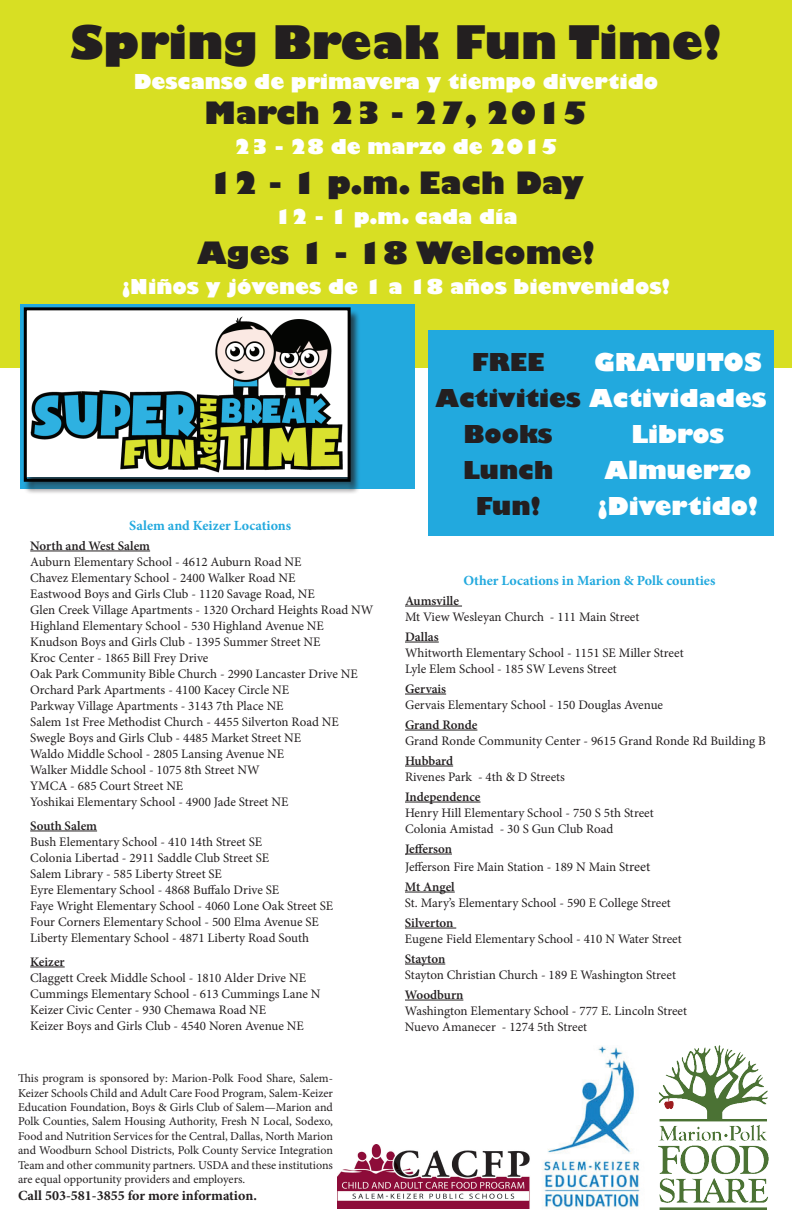
<style>
.page{position:relative;width:792px;height:1224px;background:#fff}
.page>*{position:absolute;margin:0;border:0;box-sizing:border-box;transform-origin:0 0}
.t1{font:800 45px "Gill Sans";color:#231f20}
.t2{font:800 30px "Gill Sans";color:#231f20}
.t3{font:800 24px/36px "Gill Sans";color:#fff;text-align:center}
.t4{font:800 24px "Gill Sans";color:#231f20}
.t5{font:800 20px "Gill Sans";color:#fff}
.t6{font:700 14px "Minion Pro";color:#22a9de}
.t7{font:700 14px "Minion Pro";color:#231f20}
.t8{font:13px/16px "Minion Pro";color:#231f20}
.t9{font:600 13px "Minion Pro";color:#231f20}
.t10{font:12px/14.4px "Minion Pro";letter-spacing:-.005em;color:#231f20;text-align:justify}
.s1{color:#231f20}
.s2{font-weight:600}
.s3{font-size:14px}
</style>
<div class="page">
<div style="left:0;top:0;width:792px;height:367px;background:#d8df23"></div>
<img style="left:542px;top:1047px;width:98px;height:161px">
<div style="left:20px;top:305px;width:395px;height:184px;background:#22a9de"></div>
<div style="left:23px;top:310px;width:337px;height:185px;background:#231f20;opacity:.75"></div>
<img style="left:28px;top:311px;width:319px;height:165px">
<div style="left:24px;top:307px;width:327px;height:175px;border:3px solid #000"></div>
<img style="left:658px;top:1045px;width:111px;height:165px">
<div style="left:428px;top:331px;width:161px;height:205px;background:#22a9de"></div>
<div style="left:582px;top:331px;width:192px;height:205px;background:#22a9de"></div>
<hr style="left:30px;top:551px;width:120px;height:1px;background:#231f20">
<hr style="left:30px;top:831px;width:67px;height:1px;background:#231f20">
<hr style="left:30px;top:967px;width:35px;height:1px;background:#231f20">
<hr style="left:405px;top:606px;width:57px;height:1px;background:#231f20">
<hr style="left:405px;top:642px;width:34px;height:1px;background:#231f20">
<hr style="left:405px;top:694px;width:41px;height:1px;background:#231f20">
<hr style="left:405px;top:730px;width:72px;height:1px;background:#231f20">
<hr style="left:405px;top:766px;width:48px;height:1px;background:#231f20">
<hr style="left:405px;top:802px;width:76px;height:1px;background:#231f20">
<hr style="left:405px;top:854px;width:47px;height:1px;background:#231f20">
<hr style="left:405px;top:892px;width:50px;height:1px;background:#231f20">
<hr style="left:405px;top:928px;width:51px;height:1px;background:#231f20">
<hr style="left:405px;top:964px;width:40px;height:1px;background:#231f20">
<hr style="left:405px;top:1000px;width:58px;height:1px;background:#231f20">
<img style="left:338px;top:1144px;width:192px;height:64px">
<h1 class="t1" style="left:71px;top:15px;width:652px">Spring Break Fun Time!</h1>
<h3 class="t5" style="left:134px;top:69px;width:526px">Descanso de primavera y tiempo divertido</h3>
<h2 class="t2" style="left:204px;top:94px;width:385px">March 23 - 27, 2015</h2>
<h3 class="t5" style="left:234px;top:134px;width:325px">23 - 28 de marzo de 2015</h3>
<h2 class="t2" style="left:208px;top:164px;width:378px">12 - 1 p.m. Each Day</h2>
<h3 class="t5" style="left:274px;top:204px;width:245px">12 - 1 p.m. cada día</h3>
<h2 class="t2" style="left:197px;top:234px;width:399px">Ages 1 - 18 Welcome!</h2>
<h3 class="t5" style="left:122px;top:274px;width:549px">¡Niños y jóvenes de 1 a 18 años bienvenidos!</h3>
<p class="t6" style="left:129px;top:515px;width:163px">Salem and Keizer Locations</p>
<p class="t9" style="left:30px;top:537px;width:121px">North and West Salem</p>
<p class="t8" style="left:30px;top:554px;width:345px">Auburn Elementary School - 4612 Auburn Road NE<br>Chavez Elementary School - 2400 Walker Road NE<br>Eastwood Boys and Girls Club - 1120 Savage Road, NE<br>Glen Creek Village Apartments - 1320 Orchard Heights Road NW Highland Elementary School - 530 Highland Avenue NE Knudson Boys and Girls Club - 1395 Summer Street NE<br>Kroc Center - 1865 Bill Frey Drive<br>Oak Park Community Bible Church - 2990 Lancaster Drive NE Orchard Park Apartments - 4100 Kacey Circle NE<br>Parkway Village Apartments - 3143 7th Place NE<br>Salem 1st Free Methodist Church - 4455 Silverton Road NE Swegle Boys and Girls Club - 4485 Market Street NE<br>Waldo Middle School - 2805 Lansing Avenue NE<br>Walker Middle School - 1075 8th Street NW<br>YMCA - 685 Court Street NE<br>Yoshikai Elementary School - 4900 Jade Street NE</p>
<p class="t9" style="left:30px;top:817px;width:68px">South Salem</p>
<p class="t8" style="left:30px;top:834px;width:304px">Bush Elementary School - 410 14th Street SE<br>Colonia Libertad - 2911 Saddle Club Street SE<br>Salem Library - 585 Liberty Street SE<br>Eyre Elementary School - 4868 Buffalo Drive SE<br>Faye Wright Elementary School - 4060 Lone Oak Street SE Four Corners Elementary School - 500 Elma Avenue SE Liberty Elementary School - 4871 Liberty Road South</p>
<p class="t9" style="left:30px;top:953px;width:36px">Keizer</p>
<p class="t8" style="left:30px;top:970px;width:292px">Claggett Creek Middle School - 1810 Alder Drive NE Cummings Elementary School - 613 Cummings Lane N Keizer Civic Center - 930 Chemawa Road NE<br>Keizer Boys and Girls Club - 4540 Noren Avenue NE</p>
<p class="t10" style="left:18px;top:1071px;width:317px">This program is sponsored by: Marion-Polk Food Share, Salem-Keizer Schools Child and Adult Care Food Program, Salem-Keizer Education Foundation, Boys &amp; Girls Club of Salem—Marion and Polk Counties, Salem Housing Authority, Fresh N Local, Sodexo, Food and Nutrition Services for the Central, Dallas, North Marion and Woodburn School Districts, Polk County Service Integration Team and other community partners. USDA and these institutions are equal opportunity providers and employers.</p>
<p class="t7" style="left:18px;top:1186px;width:240px">Call 503-581-3855 for more information.</p>
<h3 class="t3" style="left:594px;top:346px;width:41px">Grat</h3>
<h3 class="t3" style="left:675px;top:346px;width:85px">uitos</h3>
<h3 class="t4" style="left:472px;top:348px;width:74px">FREE</h3>
<h3 class="t3" style="left:435px;top:382px;width:333px"><span class="s1">Activities</span> Actividades</h3>
<h3 class="t4" style="left:464px;top:420px;width:91px">Books</h3>
<h3 class="t4" style="left:463px;top:456px;width:92px">Lunch</h3>
<h3 class="t4" style="left:476px;top:492px;width:66px">Fun!</h3>
<h3 class="t3" style="left:598px;top:418px;width:162px">Libros<br>Almuerzo ¡Divertido!</h3>
<p class="t6" style="left:464px;top:570px;width:253px">Other Locations in Marion &amp; Polk counties</p>
<p class="t9" style="left:405px;top:592px;width:56px">Aumsville</p>
<p class="t8" style="left:405px;top:609px;width:236px">Mt View Wesleyan Church - 111 Main Street</p>
<p class="t9" style="left:405px;top:628px;width:35px">Dallas</p>
<p class="t8" style="left:405px;top:645px;width:280px">Whitworth Elementary School - 1151 SE Miller Street<br>Lyle Elem School - 185 SW Levens Street</p>
<p class="t9" style="left:405px;top:680px;width:43px">Gervais</p>
<p class="t8" style="left:405px;top:697px;width:260px">Gervais Elementary School - 150 Douglas Avenue</p>
<p class="t9" style="left:405px;top:716px;width:74px">Grand Ronde</p>
<p class="t8" style="left:405px;top:733px;width:362px">Grand Ronde Community Center - 9615 Grand Ronde Rd Building B</p>
<p class="t9" style="left:405px;top:752px;width:50px">Hubbard</p>
<p class="t8" style="left:405px;top:769px;width:161px">Rivenes Park - 4th &amp; D Streets</p>
<p class="t9" style="left:405px;top:788px;width:77px">Independence</p>
<p class="t8" style="left:405px;top:805px;width:250px">Henry Hill Elementary School - 750 S 5th Street<br>Colonia Amistad - 30 S Gun Club Road</p>
<p class="t8" style="left:405px;top:840px;width:247px;line-height:18px"><span class="s2">Jefferson<br></span>Jefferson Fire Main Station - 189 N Main St<span class="s3">reet</span></p>
<p class="t9" style="left:405px;top:878px;width:51px">Mt Angel</p>
<p class="t8" style="left:405px;top:895px;width:267px">St. Mary’s Elementary School - 590 E College Street</p>
<p class="t9" style="left:405px;top:914px;width:50px">Silverton</p>
<p class="t8" style="left:405px;top:931px;width:278px">Eugene Field Elementary School - 410 N Water Street</p>
<p class="t9" style="left:405px;top:950px;width:42px">Stayton</p>
<p class="t8" style="left:405px;top:967px;width:273px">Stayton Christian Church - 189 E Washington Street</p>
<p class="t9" style="left:405px;top:986px;width:60px">Woodburn</p>
<p class="t8" style="left:405px;top:1003px;width:284px">Washington Elementary School - 777 E. Lincoln Street<br>Nuevo Amanecer - 1274 5th Street</p>
</div>
